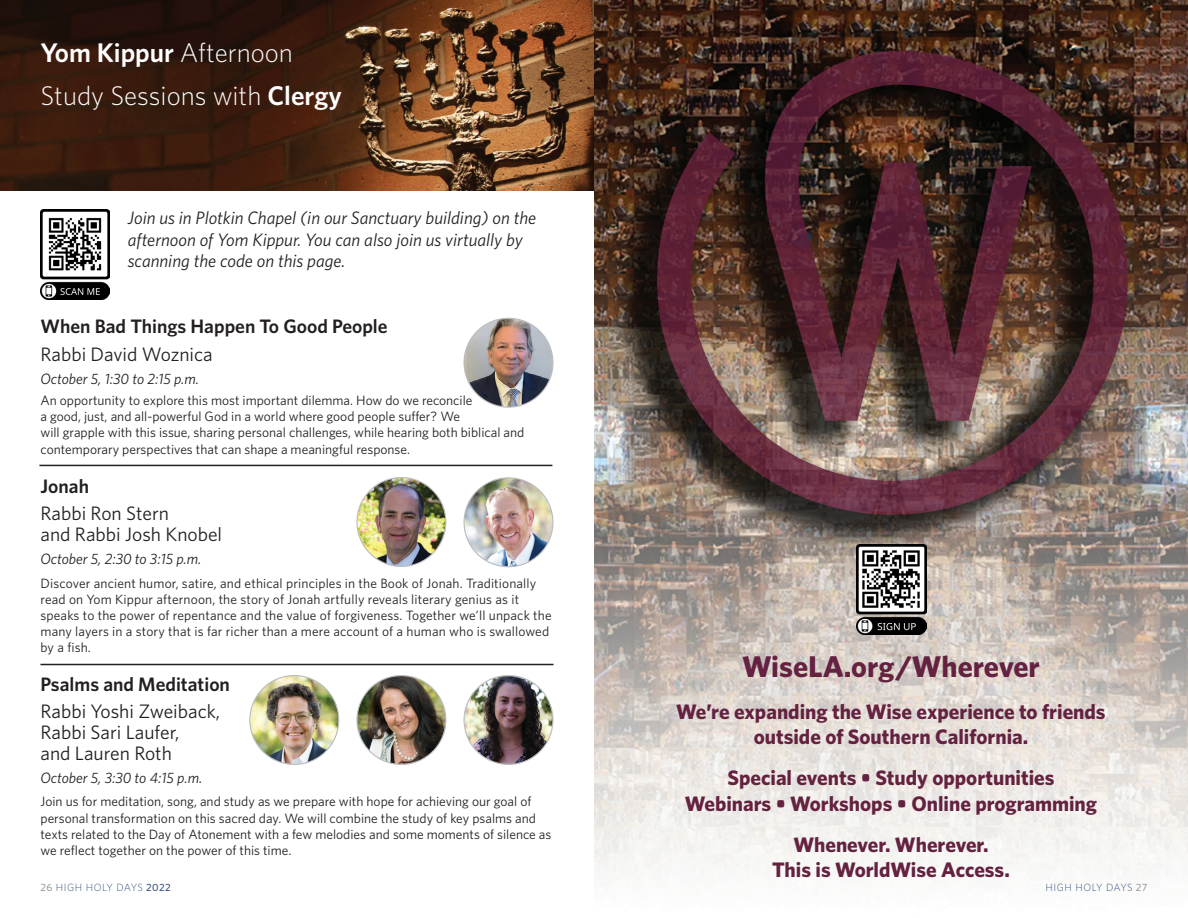
<style>
.page{position:relative;width:1188px;height:918px;background:#fff}
.page>*{position:absolute;margin:0;border:0;box-sizing:border-box;transform-origin:0 0}
.t1{font:700 30px "Whitney";color:#642140}
.t2{font:300 27px "Whitney";color:#fff}
.t3{font:600 27px "Whitney";color:#fff}
.t4{font:700 21px/25.2px "Whitney";color:#642140;text-align:center}
.t5{font:19.5px/21px "Whitney";color:#231f20}
.t6{font:600 19.5px "Whitney";color:#231f20}
.t7{font:italic 18px/21.6px "Whitney";color:#231f20}
.t8{font:italic 15px "Whitney";color:#231f20}
.t9{font:13.5px/16.2px "Whitney";color:#231f20}
.t10{font:300 10.5px "Whitney";letter-spacing:.05em;color:#375381}
.s1{font-weight:300}
.s2{font-weight:600}
.s3{font-weight:400;color:#808285}
.s4{font-weight:500}
</style>
<div class="page">
<img style="left:594px;top:0;width:594px;height:879px">
<img style="left:857px;top:544px;width:69px;height:90px">
<img style="left:860px;top:548px;width:62px;height:62px">
<img style="left:0;top:0;width:594px;height:191px">
<img style="left:464px;top:478px;width:89px;height:89px;border-radius:44px">
<img style="left:357px;top:676px;width:89px;height:88px;border-radius:44px">
<img style="left:357px;top:478px;width:89px;height:88px;border-radius:44px">
<img style="left:464px;top:318px;width:89px;height:89px;border-radius:44px">
<img style="left:464px;top:676px;width:89px;height:88px;border-radius:44px">
<img style="left:250px;top:676px;width:89px;height:88px;border-radius:44px">
<img style="left:40px;top:210px;width:70px;height:90px">
<hr style="left:39px;top:465px;width:513px;height:1px;background:#231f20">
<hr style="left:40px;top:664px;width:514px;height:1px;background:#231f20">
<p class="t3" style="left:40px;top:36px;width:254px">Yom Kippur <span class="s1">Afternoon</span></p>
<p class="t2" style="left:40px;top:80px;width:303px">Study Sessions with <span class="s2">Clergy</span></p>
<p class="t7" style="left:128px;top:207px;width:410px">Join us in Plotkin Chapel (in our Sanctuary building) on the afternoon of Yom Kippur. You can also join us virtually by scanning the code on this page.</p>
<p class="t6" style="left:40px;top:315px;width:349px">When Bad Things Happen To Good People</p>
<p class="t5" style="left:40px;top:343px;width:174px">Rabbi David Woznica</p>
<p class="t8" style="left:40px;top:370px;width:160px">October 5, 1:30 to 2:15 p.m.</p>
<p class="t9" style="left:40px;top:392px;width:485px">An opportunity to explore this most important dilemma. How do we reconcile<br>a good, just, and all-powerful God in a world where good people suffer? We<br>will grapple with this issue, sharing personal challenges, while hearing both biblical and contemporary perspectives that can shape a meaningful response.</p>
<p class="t6" style="left:40px;top:474px;width:50px">Jonah</p>
<p class="t5" style="left:40px;top:503px;width:183px">Rabbi Ron Stern<br>and Rabbi Josh Knobel</p>
<p class="t8" style="left:40px;top:550px;width:162px">October 5, 2:30 to 3:15 p.m.</p>
<p class="t9" style="left:40px;top:575px;width:513px">Discover ancient humor, satire, and ethical principles in the Book of Jonah. Traditionally read on Yom Kippur afternoon, the story of Jonah artfully reveals literary genius as it speaks to the power of repentance and the value of forgiveness. Together we’ll unpack the many layers in a story that is far richer than a mere account of a human who is swallowed by a fish.</p>
<p class="t6" style="left:40px;top:672px;width:191px">Psalms and Meditation</p>
<p class="t5" style="left:40px;top:701px;width:181px">Rabbi Yoshi Zweiback,<br>Rabbi Sari Laufer,<br>and Lauren Roth</p>
<p class="t8" style="left:40px;top:769px;width:163px">October 5, 3:30 to 4:15 p.m.</p>
<p class="t9" style="left:40px;top:793px;width:512px">Join us for meditation, song, and study as we prepare with hope for achieving our goal of personal transformation on this sacred day. We will combine the study of key psalms and texts related to the Day of Atonement with a few melodies and some moments of silence as we reflect together on the power of this time.</p>
<p class="t1" style="left:742px;top:649px;width:299px">WiseLA.org/Wherever</p>
<p class="t4" style="left:676px;top:698px;width:431px">We’re expanding the Wise experience to friends outside of Southern California.</p>
<p class="t4" style="left:685px;top:765px;width:414px">Special events • Study opportunities<br>Webinars • Workshops • Online programming</p>
<p class="t4" style="left:793px;top:831px;width:197px">Whenever. Wherever.</p>
<p class="t4" style="left:772px;top:857px;width:239px">This is WorldWise Access.</p>
<p class="t10" style="left:40px;top:881px;width:132px"><span class="s3">26</span> HIGH HOLY DAYS <span class="s4">2022</span></p>
<p class="t10" style="left:1046px;top:881px;width:103px">HIGH HOLY DAYS <span class="s3">27</span></p>
</div>
